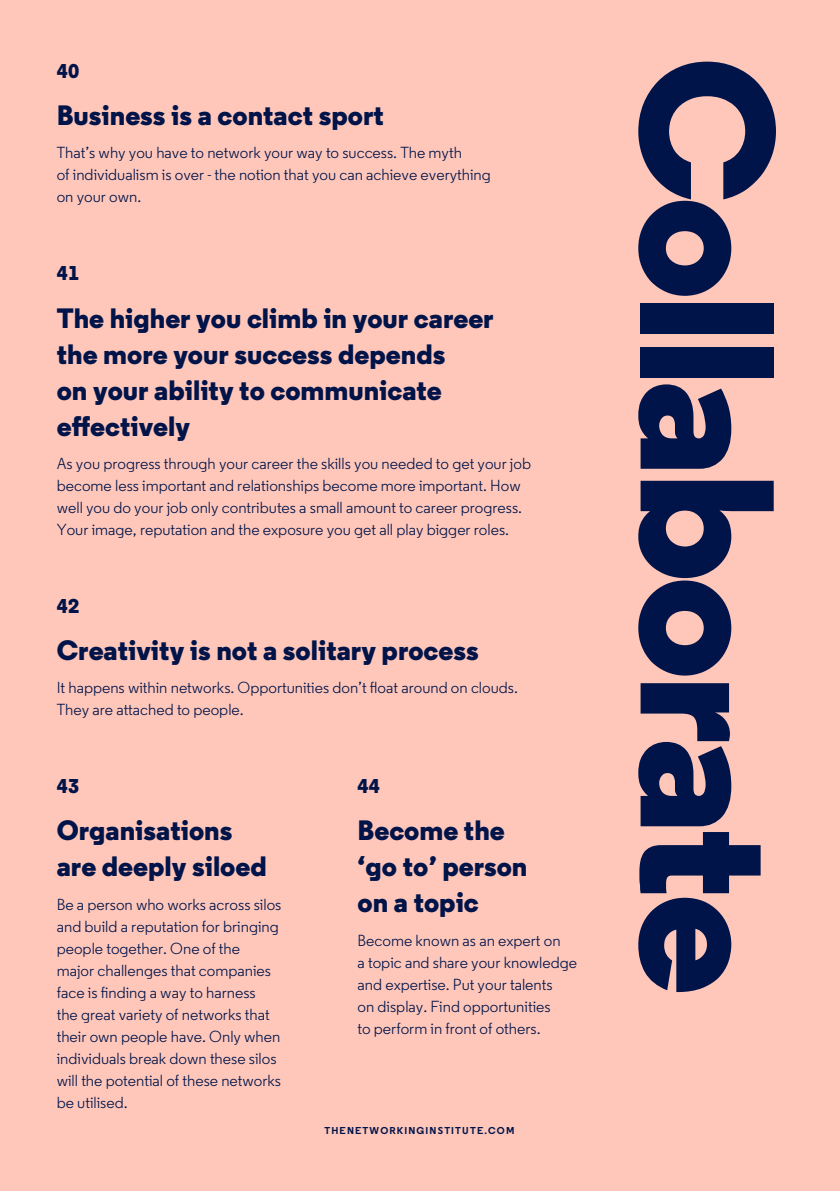
<style>
.page{position:relative;width:840px;height:1191px;background:#fff}
.page>*{position:absolute;margin:0;border:0;box-sizing:border-box;transform-origin:0 0}
.t1{font:800 190px "Regular";letter-spacing:-.03em;color:#001449}
.H3___White{font:800 28px/36px "Regular";color:#001449}
.Number___White{font:800 20px "Regular";letter-spacing:.01em;color:#001449}
.Body___White{font:16px/22px "Regular";color:#001449}
.t2{font:700 10px "Regular";letter-spacing:.115em;color:#00144a}
</style>
<div class="page">
<div style="left:0;top:0;width:839px;height:1191px;background:#ffc7ba"></div>
<p class="Number___White" style="left:57px;top:58px;width:24px">40</p>
<p class="t1" style="left:828px;top:57px;width:939px;rotate:90deg">Collaborate</p>
<p class="H3___White" style="left:57px;top:98px;width:328px">Business is a contact sport</p>
<p class="Body___White" style="left:57px;top:142px;width:435px">That’s why you have to network your way to success. The myth<br>of individualism is over - the notion that you can achieve everything on your own.</p>
<p class="Number___White" style="left:57px;top:260px;width:24px">41</p>
<p class="H3___White" style="left:57px;top:300px;width:438px">The higher you climb in your career the more your success depends<br>on your ability to communicate effectively</p>
<p class="Body___White" style="left:57px;top:452px;width:475px">As you progress through your career the skills you needed to get your job become less important and relationships become more important. How well you do your job only contributes a small amount to career progress.<br>Your image, reputation and the exposure you get all play bigger roles.</p>
<p class="Number___White" style="left:57px;top:593px;width:24px">42</p>
<p class="H3___White" style="left:57px;top:632px;width:423px">Creativity is not a solitary process</p>
<p class="Body___White" style="left:57px;top:677px;width:462px">It happens within networks. Opportunities don’t float around on clouds.<br>They are attached to people.</p>
<p class="Number___White" style="left:57px;top:773px;width:24px">43</p>
<p class="H3___White" style="left:57px;top:813px;width:211px">Organisations are deeply siloed</p>
<p class="Body___White" style="left:57px;top:893px;width:226px">Be a person who works across silos and build a reputation for bringing people together. One of the major challenges that companies face is finding a way to harness<br>the great variety of networks that their own people have. Only when individuals break down these silos will the potential of these networks be utilised.</p>
<p class="Number___White" style="left:357px;top:773px;width:24px">44</p>
<p class="H3___White" style="left:357px;top:813px;width:171px">Become the ‘go to’ person on a topic</p>
<p class="Body___White" style="left:357px;top:929px;width:221px">Become known as an expert on<br>a topic and share your knowledge and expertise. Put your talents<br>on display. Find opportunities<br>to perform in front of others.</p>
<p class="t2" style="left:324px;top:1124px;width:191px">THENETWORKINGINSTITUTE.COM</p>
<p class="t2" style="left:413px;top:1124px;width:13px">13</p>
</div>
